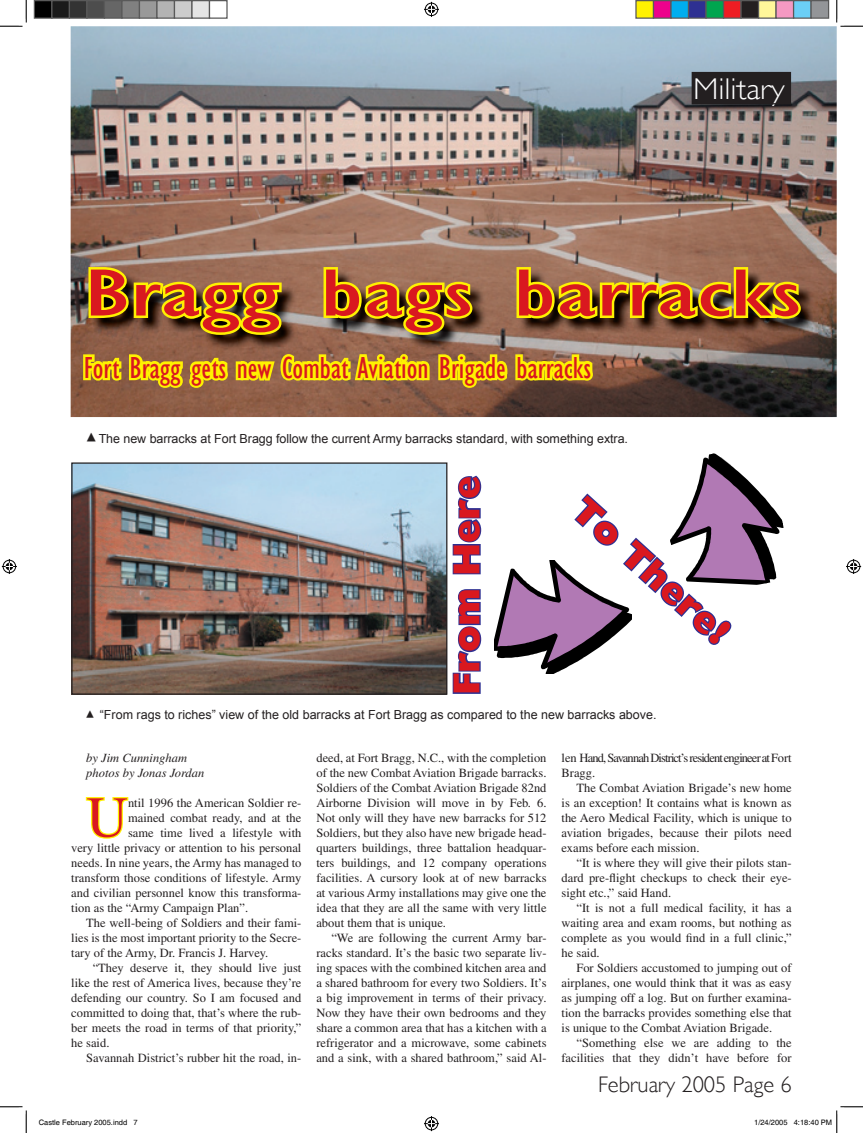
<style>
.page{position:relative;width:863px;height:1133px;background:#fff}
.page>*{position:absolute;margin:0;border:0;box-sizing:border-box;transform-origin:0 0}
.t1{font:condensed 68.75px "Gill Sans";color:#d9181f;scale:1.75 1}
.t2{font:57.88px "Times";color:#d9181f}
.t3{font:800 37.5px "Gill Sans";color:#d9181f}
.t4{font:condensed 31.25px "Gill Sans";color:#d9181f}
.t5{font:300 30px "Gill Sans";color:#fff;scale:1.08 1}
.t6{font:300 22.5px "Gill Sans";color:#231f20}
.t7{font:12.5px/15px "Times";color:#231f20;text-align:justify}
.t8{font:12.5px "Arial";letter-spacing:-.005em;color:#231f20}
.t9{font:12.5px/15px "Times";letter-spacing:-.07em;color:#231f20}
.t10{font:italic 12.5px/15px "Times";color:#231f20}
.t11{font:7.5px "Helvetica";color:#000}
</style>
<div class="page">
<img style="left:71px;top:26px;width:765px;height:391px">
<svg style="left:85px;top:797px;width:44px;height:42px"></svg>
<div style="left:692px;top:72px;width:98px;height:32px;background:#231f20"></div>
<div style="left:691px;top:72px;width:100px;height:32px;border:1px solid #231f20"></div>
<img style="left:73px;top:464px;width:372px;height:228px">
<div style="left:71px;top:462px;width:376px;height:232px;border:1px solid #231f20"></div>
<svg style="left:452px;top:589px;width:30px;height:105px"></svg>
<svg style="left:452px;top:475px;width:30px;height:100px"></svg>
<svg style="left:494px;top:453px;width:290px;height:221px"></svg>
<svg style="left:81px;top:264px;width:723px;height:147px;background:#977a34"></svg>
<svg style="left:0;top:0;width:27px;height:27px"></svg>
<svg style="left:0;top:1106px;width:27px;height:26px"></svg>
<svg style="left:835px;top:0;width:27px;height:27px"></svg>
<svg style="left:424px;top:2px;width:15px;height:15px"></svg>
<svg style="left:424px;top:1116px;width:15px;height:15px"></svg>
<svg style="left:2px;top:559px;width:15px;height:15px"></svg>
<svg style="left:846px;top:559px;width:15px;height:15px"></svg>
<div style="left:34px;top:1px;width:18px;height:17px;background:#000"></div>
<div style="left:34px;top:0;width:18px;height:19px;border:1px solid #595959"></div>
<div style="left:52px;top:1px;width:17px;height:17px;background:#1a1a1a"></div>
<div style="left:51px;top:0;width:19px;height:19px;border:1px solid #595959"></div>
<div style="left:69px;top:1px;width:18px;height:17px;background:#333"></div>
<div style="left:69px;top:0;width:19px;height:19px;border:1px solid #595959"></div>
<div style="left:87px;top:1px;width:17px;height:17px;background:#4d4d4d"></div>
<div style="left:86px;top:0;width:19px;height:19px;border:1px solid #595959"></div>
<div style="left:104px;top:1px;width:18px;height:17px;background:#666"></div>
<div style="left:104px;top:0;width:18px;height:19px;border:1px solid #595959"></div>
<div style="left:122px;top:1px;width:17px;height:17px;background:#808080"></div>
<div style="left:121px;top:0;width:19px;height:19px;border:1px solid #595959"></div>
<div style="left:139px;top:1px;width:18px;height:17px;background:#999"></div>
<div style="left:139px;top:0;width:19px;height:19px;border:1px solid #595959"></div>
<div style="left:157px;top:1px;width:17px;height:17px;background:#b3b3b3"></div>
<div style="left:156px;top:0;width:19px;height:19px;border:1px solid #595959"></div>
<div style="left:174px;top:1px;width:18px;height:17px;background:#ccc"></div>
<div style="left:174px;top:0;width:18px;height:19px;border:1px solid #595959"></div>
<div style="left:192px;top:1px;width:17px;height:17px;background:#e5e5e5"></div>
<div style="left:191px;top:0;width:19px;height:19px;border:1px solid #595959"></div>
<div style="left:209px;top:0;width:19px;height:19px;border:1px solid #595959"></div>
<div style="left:636px;top:1px;width:17px;height:17px;background:#fff101"></div>
<div style="left:635px;top:0;width:19px;height:19px;border:1px solid #595959"></div>
<div style="left:653px;top:1px;width:18px;height:17px;background:#ed028c"></div>
<div style="left:652px;top:0;width:19px;height:19px;border:1px solid #595959"></div>
<div style="left:671px;top:1px;width:17px;height:17px;background:#00aeef"></div>
<div style="left:670px;top:0;width:19px;height:19px;border:1px solid #595959"></div>
<div style="left:688px;top:1px;width:18px;height:17px;background:#2e3092"></div>
<div style="left:688px;top:0;width:18px;height:19px;border:1px solid #595959"></div>
<div style="left:706px;top:1px;width:17px;height:17px;background:#00a54f"></div>
<div style="left:705px;top:0;width:19px;height:19px;border:1px solid #595959"></div>
<div style="left:723px;top:1px;width:18px;height:17px;background:#ee1d23"></div>
<div style="left:722px;top:0;width:19px;height:19px;border:1px solid #595959"></div>
<div style="left:741px;top:1px;width:17px;height:17px;background:#231f20"></div>
<div style="left:740px;top:0;width:19px;height:19px;border:1px solid #595959"></div>
<div style="left:758px;top:1px;width:18px;height:17px;background:#fff79a"></div>
<div style="left:758px;top:0;width:18px;height:19px;border:1px solid #595959"></div>
<div style="left:776px;top:1px;width:17px;height:17px;background:#f499c2"></div>
<div style="left:775px;top:0;width:19px;height:19px;border:1px solid #595959"></div>
<div style="left:793px;top:1px;width:18px;height:17px;background:#6bcff6"></div>
<div style="left:792px;top:0;width:19px;height:19px;border:1px solid #595959"></div>
<div style="left:811px;top:1px;width:17px;height:17px;background:#939598"></div>
<div style="left:810px;top:0;width:19px;height:19px;border:1px solid #595959"></div>
<svg style="left:836px;top:1106px;width:26px;height:26px"></svg>
<h3 class="t5" style="left:693px;top:71px;width:87px">Military</h3>
<h1 class="t1" style="left:84px;top:252px;width:412px">Bragg bags barracks</h1>
<h3 class="t4" style="left:84px;top:349px;width:509px">Fort Bragg gets new Combat Aviation Brigade barracks</h3>
<p class="t8" style="left:99px;top:430px;width:531px">The new barracks at Fort Bragg follow the current Army barracks standard, with something extra.</p>
<h3 class="t3" style="left:444px;top:695px;width:221px;rotate:-90deg">From Here</h3>
<h3 class="t3" style="left:592px;top:488px;width:200px;rotate:42deg">To There!</h3>
<p class="t8" style="left:100px;top:707px;width:558px">“From rags to riches” view of the old barracks at Fort Bragg as compared to the new barracks above.</p>
<p class="t10" style="left:86px;top:750px;width:119px">by Jim Cunningham photos by Jonas Jordan</p>
<h2 class="t2" style="left:86px;top:784px;width:43px">U</h2>
<p class="t7" style="left:128px;top:794px;width:175px">ntil 1996 the American Soldier re-</p>
<p class="t7" style="left:128px;top:809px;width:175px">mained combat ready, and at the</p>
<p class="t7" style="left:128px;top:824px;width:175px">same time lived a lifestyle with</p>
<p class="t7" style="left:71px;top:839px;width:232px">very little privacy or attention to his personal</p>
<p class="t7" style="left:71px;top:854px;width:231px">needs. In nine years, the Army has managed to</p>
<p class="t7" style="left:71px;top:869px;width:231px">transform those conditions of lifestyle. Army</p>
<p class="t7" style="left:71px;top:884px;width:231px">and civilian personnel know this transforma-</p>
<p class="t7" style="left:71px;top:899px;width:178px">tion as the “Army Campaign Plan”.</p>
<p class="t7" style="left:86px;top:914px;width:216px">The well-being of Soldiers and their fami-</p>
<p class="t7" style="left:71px;top:929px;width:232px">lies is the most important priority to the Secre-</p>
<p class="t7" style="left:71px;top:944px;width:198px">tary of the Army, Dr. Francis J. Harvey.</p>
<p class="t7" style="left:93px;top:959px;width:210px">“They deserve it, they should live just</p>
<p class="t7" style="left:71px;top:974px;width:232px">like the rest of America lives, because they’re</p>
<p class="t7" style="left:71px;top:989px;width:231px">defending our country. So I am focused and</p>
<p class="t7" style="left:71px;top:1004px;width:232px">committed to doing that, that’s where the rub-</p>
<p class="t7" style="left:71px;top:1019px;width:231px">ber meets the road in terms of that priority,”</p>
<p class="t7" style="left:71px;top:1035px;width:40px">he said.</p>
<p class="t7" style="left:86px;top:1050px;width:216px">Savannah District’s rubber hit the road, in-</p>
<p class="t7" style="left:316px;top:750px;width:232px">deed, at Fort Bragg, N.C., with the completion of the new Combat Aviation Brigade barracks.<br>Soldiers of the Combat Aviation Brigade 82nd Airborne Division will move in by Feb. 6.<br>Not only will they have new barracks for 512<br>Soldiers, but they also have new brigade head&shy;quarters buildings, three battalion headquar&shy;ters buildings, and 12 company operations facilities. A cursory look at of new barracks at various Army installations may give one the idea that they are all the same with very little about them that is unique.</p>
<p class="t7" style="left:316px;top:929px;width:232px;text-indent:15px">“We are following the current Army bar&shy;racks standard. It’s the basic two separate liv&shy;ing spaces with the combined kitchen area and a shared bathroom for every two Soldiers. It’s a big improvement in terms of their privacy.<br>Now they have their own bedrooms and they share a common area that has a kitchen with a refrigerator and a microwave, some cabinets and a sink, with a shared bathroom,” said Al-</p>
<p class="t9" style="left:561px;top:749px;width:232px">len Hand, Savannah District’s resident engineer at Fort<br>Bragg.</p>
<p class="t7" style="left:561px;top:779px;width:232px;text-indent:15px">The Combat Aviation Brigade’s new home is an exception! It contains what is known as the Aero Medical Facility, which is unique to aviation brigades, because their pilots need exams before each mission.</p>
<p class="t7" style="left:561px;top:854px;width:232px;text-indent:15px">“It is where they will give their pilots stan&shy;dard pre-flight checkups to check their eye&shy;sight etc.,” said Hand.</p>
<p class="t7" style="left:561px;top:899px;width:232px;text-indent:15px">“It is not a full medical facility, it has a waiting area and exam rooms, but nothing as complete as you would find in a full clinic,” he said.</p>
<p class="t7" style="left:561px;top:959px;width:232px;text-indent:15px">For Soldiers accustomed to jumping out of airplanes, one would think that it was as easy as jumping off a log. But on further examina&shy;tion the barracks provides something else that is unique to the Combat Aviation Brigade.</p>
<p class="t7" style="left:561px;top:1034px;width:232px;text-align:right">“Something else we are adding to the facilities that they didn’t have before for</p>
<h3 class="t6" style="left:598px;top:1071px;width:195px">February 2005 Page 6</h3>
<p class="t11" style="left:39px;top:1118px;width:100px">Castle February 2005.indd 7</p>
<p class="t11" style="left:754px;top:1118px;width:79px">1/24/2005 4:18:40 PM</p>
</div>
